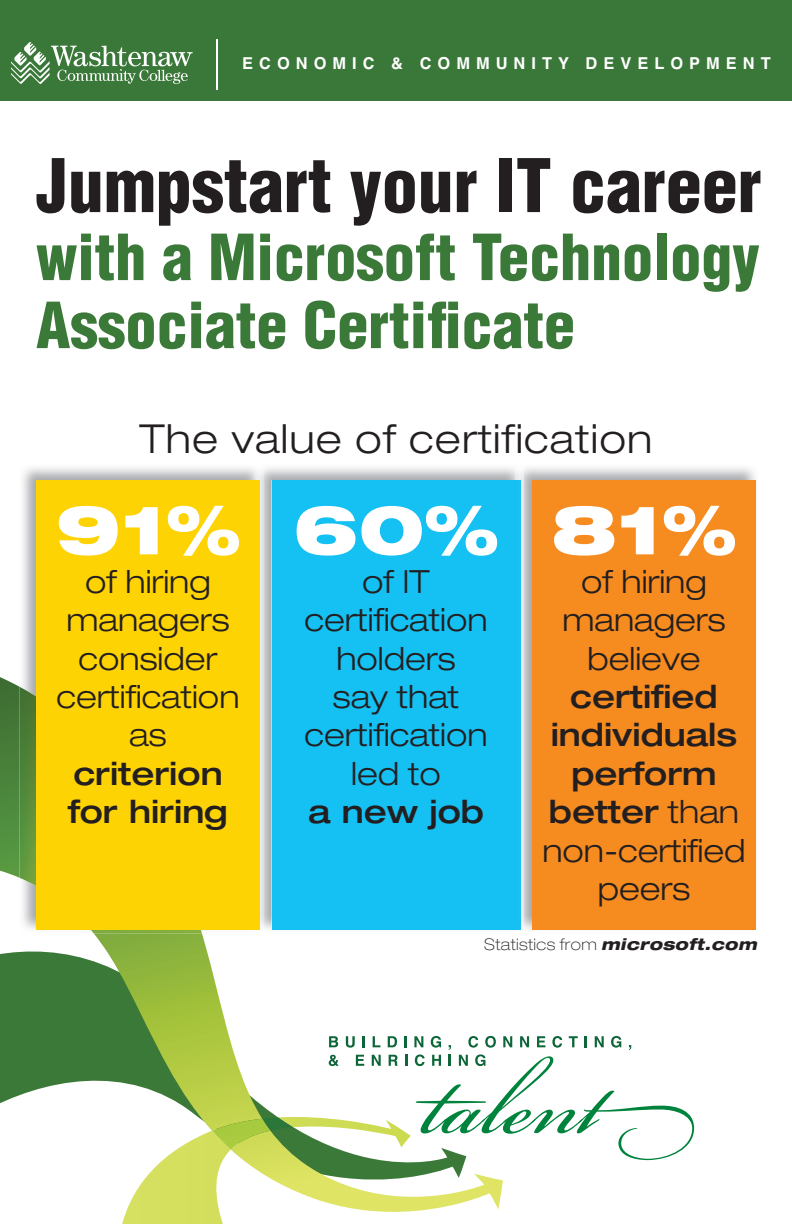
<style>
.page{position:relative;width:792px;height:1224px;background:#fff}
.page>*{position:absolute;margin:0;border:0;box-sizing:border-box;transform-origin:0 0}
.t1{font:900 condensed 72px "Helvetica";color:#231f20}
.t2{font:900 expanded 68px "Helvetica Neue";color:#fff}
.t3{font:900 condensed 62px/68px "Helvetica";color:#3b7939}
.t4{font:300 expanded 40px "Helvetica Neue";letter-spacing:.03em;color:#231f20}
.t5{font:300 expanded 32px/38.4px "Helvetica Neue";color:#231f20;text-align:center}
.t6{font:500 expanded 32px/38.4px "Helvetica Neue";color:#231f20}
.t7{font:700 16.4px "Helvetica";letter-spacing:.37em;color:#fff}
.t8{font:100 expanded 16px "Helvetica Neue";letter-spacing:.025em;color:#231f20}
.s1{font-weight:300}
.s2{font-weight:800;font-style:italic}
</style>
<div class="page">
<svg style="left:0;top:677px;width:491px;height:426px"></svg>
<svg style="left:122px;top:1036px;width:572px;height:188px"></svg>
<div style="left:0;top:0;width:792px;height:100px;background:#3a7839"></div>
<svg style="left:11px;top:42px;width:182px;height:42px"></svg>
<hr style="left:216px;top:39px;width:1px;height:50px;background:#fff">
<img style="left:19px;top:468px;width:496px;height:465px">
<img style="left:19px;top:687px;width:183px;height:246px">
<div style="left:36px;top:480px;width:224px;height:450px;background:#fed304"></div>
<img style="left:255px;top:468px;width:8px;height:465px">
<img style="left:255px;top:480px;width:5px;height:450px">
<div style="left:272px;top:480px;width:248px;height:450px;background:#15c0f2"></div>
<img style="left:515px;top:467px;width:9px;height:463px">
<img style="left:515px;top:480px;width:5px;height:450px">
<div style="left:532px;top:480px;width:224px;height:450px;background:#f68b1f"></div>
<p class="t7" style="left:242px;top:50px;width:530px">ECONOMIC &amp; COMMUNITY DEVELOPMENT</p>
<h1 class="t1" style="left:36px;top:141px;width:727px">Jumpstart your IT career</h1>
<h3 class="t3" style="left:36px;top:223px;width:725px">with a Microsoft Technology<br>Associate Certificate</h3>
<p class="t4" style="left:140px;top:415px;width:514px">The value of certification</p>
<h2 class="t2" style="left:55px;top:486px;width:187px">91%</h2>
<p class="t5" style="left:56px;top:562px;width:185px">of hiring managers consider certification as</p>
<p class="t6" style="left:68px;top:753px;width:161px">criterion for hiring</p>
<h2 class="t2" style="left:293px;top:486px;width:207px">60%</h2>
<p class="t5" style="left:304px;top:562px;width:185px">of IT certification holders<br>say that certification led to</p>
<p class="t6" style="left:308px;top:792px;width:177px">a new job</p>
<h2 class="t2" style="left:551px;top:486px;width:187px">81%</h2>
<p class="t5" style="left:563px;top:562px;width:164px">of hiring managers believe</p>
<p class="t6" style="left:542px;top:677px;width:205px;text-align:center">certified individuals perform better <span class="s1">than non-certified peers</span></p>
<p class="t8" style="left:484px;top:935px;width:274px">Statistics from <span class="s2">microsoft.com</span></p>
</div>
